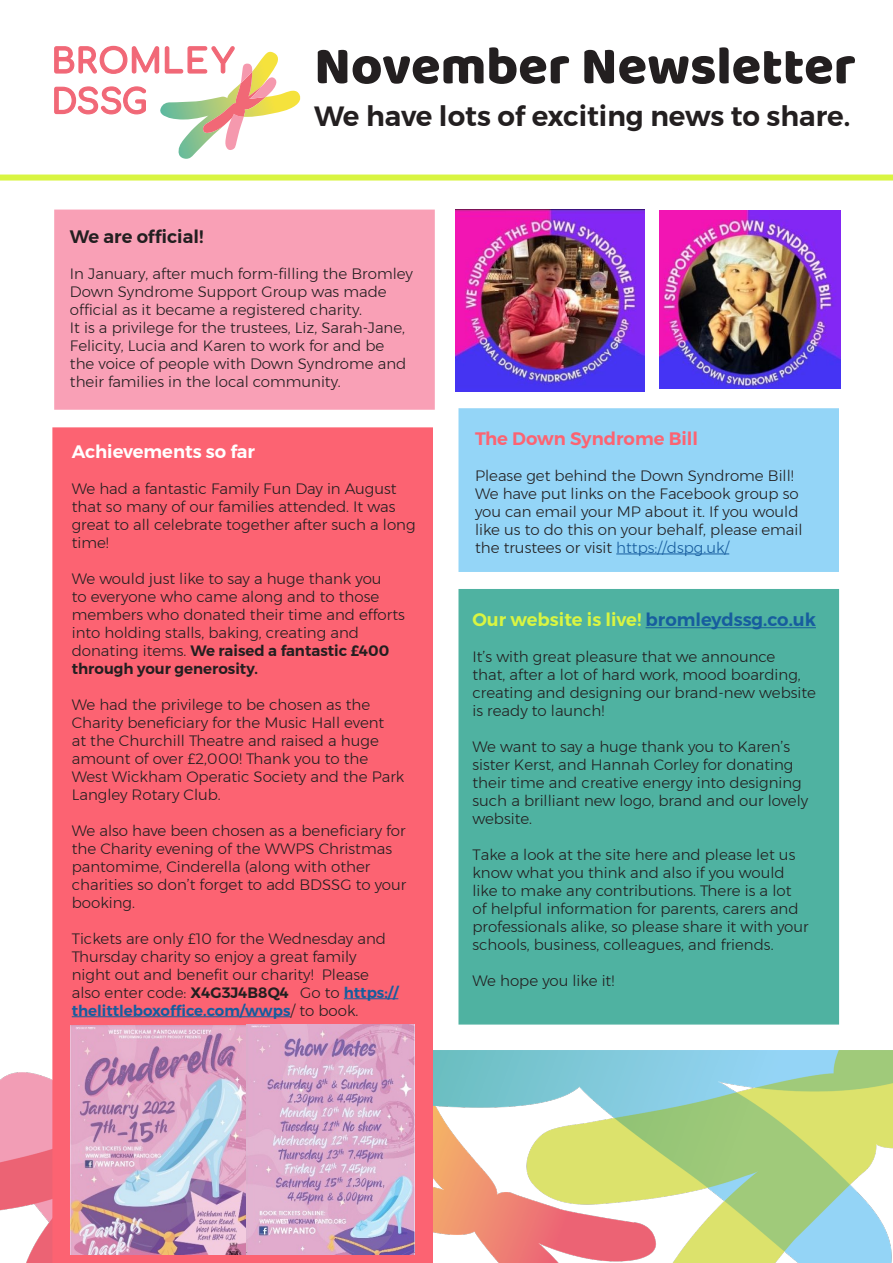
<style>
.page{position:relative;width:893px;height:1263px;background:#fff}
.page>*{position:absolute;margin:0;border:0;box-sizing:border-box;transform-origin:0 0}
.t1{font:54px "Baloo";color:#231f20}
.t2{font:600 27.75px "Montserrat";color:#231f20}
.t3{font:600 18px "Montserrat";color:#d9f542}
.t4{font:600 18px "Montserrat";color:#fc6372}
.t5{font:600 18px "Montserrat";color:#fff}
.t6{font:600 18px "Montserrat";color:#231f20}
.t7{font:300 15px/18px "Montserrat";color:#231f20}
.s1{font-weight:600}
.s2{font-weight:600;color:#175d9e}
.s3{color:#175d9e}
</style>
<div class="page">
<div style="left:458px;top:408px;width:381px;height:164px;background:#94d5f7;border:2px solid #94d5f7"></div>
<div style="left:458px;top:589px;width:381px;height:435px;background:#4fb2a1"></div>
<div style="left:54px;top:210px;width:381px;height:200px;background:#f9a0b6;border:2px solid #f9a0b6"></div>
<svg style="left:54px;top:46px;width:247px;height:113px"></svg>
<img style="left:0;top:1050px;width:893px;height:213px">
<hr style="left:646px;top:627px;width:170px;height:1px;background:#175d9e">
<hr style="left:616px;top:553px;width:113px;height:1px;background:#175d9e">
<img style="left:659px;top:211px;width:181px;height:177px">
<img style="left:456px;top:209px;width:189px;height:182px">
<div style="left:53px;top:428px;width:379px;height:834px;background:#fc6372"></div>
<div style="left:52px;top:427px;width:381px;height:836px;border:2px solid #fc6372"></div>
<hr style="left:344px;top:998px;width:54px;height:1px;background:#175d9e">
<hr style="left:72px;top:1016px;width:219px;height:1px;background:#175d9e">
<img style="left:70px;top:1024px;width:345px;height:230px">
<div style="left:0;top:175px;width:893px;height:6px;background:#d9f542"></div>
<p class="t1" style="left:314px;top:33px;width:543px">November Newsletter</p>
<p class="t2" style="left:314px;top:94px;width:538px">We have lots of exciting news to share.</p>
<p class="t6" style="left:70px;top:222px;width:135px">We are official!</p>
<p class="t7" style="left:70px;top:264px;width:344px">In January, after much form-filling the Bromley<br>Down Syndrome Support Group was made official as it became a registered charity.</p>
<p class="t7" style="left:70px;top:318px;width:338px">It is a privilege for the trustees, Liz, Sarah-Jane, Felicity, Lucia and Karen to work for and be the voice of people with Down Syndrome and their families in the local community.</p>
<p class="t5" style="left:72px;top:437px;width:185px">Achievements so far</p>
<p class="t7" style="left:72px;top:479px;width:345px">We had a fantastic Family Fun Day in August that so many of our families attended. It was great to all celebrate together after such a long time!</p>
<p class="t7" style="left:72px;top:569px;width:335px">We would just like to say a huge thank you<br>to everyone who came along and to those members who donated their time and efforts into holding stalls, baking, creating and donating items. <span class="s1">We raised a fantastic £400 through your generosity.</span></p>
<p class="t7" style="left:72px;top:695px;width:334px">We had the privilege to be chosen as the Charity beneficiary for the Music Hall event<br>at the Churchill Theatre and raised a huge amount of over £2,000! Thank you to the West Wickham Operatic Society and the Park Langley Rotary Club.</p>
<p class="t7" style="left:72px;top:821px;width:336px">We also have been chosen as a beneficiary for the Charity evening of the WWPS Christmas pantomime, Cinderella (along with other charities so don’t forget to add BDSSG to your booking.</p>
<p class="t7" style="left:72px;top:929px;width:328px">Tickets are only £10 for the Wednesday and Thursday charity so enjoy a great family night out and benefit our charity! Please also enter code: <span class="s1">X4G3J4B8Q4</span> Go to <span class="s2">https:// thelittleboxoffice.com/wwps</span>/ to book.</p>
<p class="t4" style="left:475px;top:424px;width:225px">The Down Syndrome Bill</p>
<p class="t7" style="left:475px;top:466px;width:329px">Please get behind the Down Syndrome Bill!<br>We have put links on the Facebook group so you can email your MP about it. If you would like us to do this on your behalf, please email the trustees or visit <span class="s3">https://dspg.uk/</span></p>
<p class="t3" style="left:472px;top:606px;width:345px">Our website is live! <span class="s3">bromleydssg.co.uk</span></p>
<p class="t7" style="left:472px;top:648px;width:345px">It’s with great pleasure that we announce<br>that, after a lot of hard work, mood boarding, creating and designing our brand-new website is ready to launch!</p>
<p class="t7" style="left:472px;top:738px;width:337px">We want to say a huge thank you to Karen’s sister Kerst, and Hannah Corley for donating their time and creative energy into designing such a brilliant new logo, brand and our lovely website.</p>
<p class="t7" style="left:472px;top:846px;width:338px">Take a look at the site here and please let us know what you think and also if you would like to make any contributions. There is a lot of helpful information for parents, carers and professionals alike, so please share it with your schools, business, colleagues, and friends.</p>
<p class="t7" style="left:472px;top:972px;width:143px">We hope you like it!</p>
</div>
